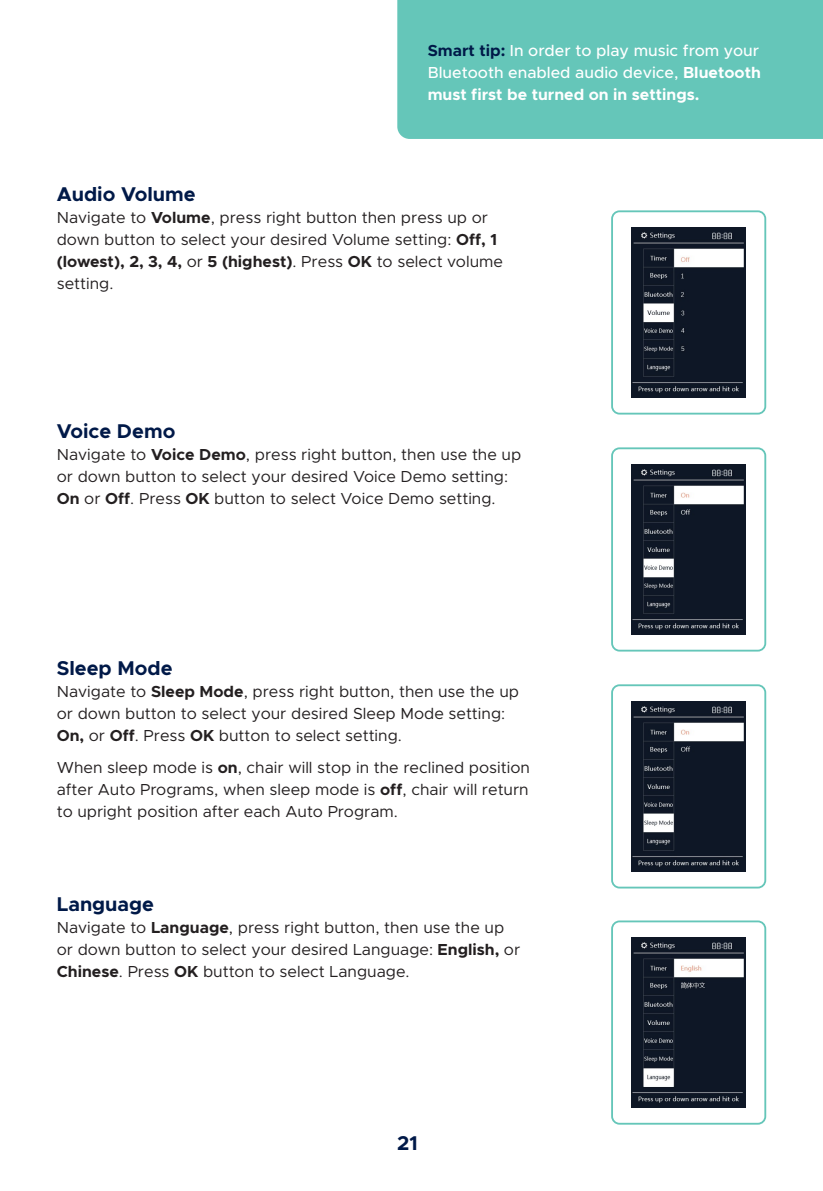
<style>
.page{position:relative;width:823px;height:1191px;background:#fff}
.page>*{position:absolute;margin:0;border:0;box-sizing:border-box;transform-origin:0 0}
.t1{font:700 20px "Metropolis";color:#001948}
.Paragraph_body_text{font:16px/22px "Metropolis";color:#231f20}
.Paragraph_body_text-2{font:500 16px/22px "Metropolis";color:#fff;text-align:justify}
.s1{font-weight:700;color:#001948}
.s2{font-weight:700}
</style>
<div class="page">
<div style="left:397px;top:0;width:425px;height:139px;background:#65c6b9"></div>
<svg style="left:611px;top:920px;width:154px;height:204px"></svg>
<svg style="left:611px;top:684px;width:154px;height:204px"></svg>
<svg style="left:611px;top:447px;width:154px;height:204px"></svg>
<svg style="left:611px;top:210px;width:154px;height:204px"></svg>
<p class="Paragraph_body_text-2" style="left:427px;top:40px;width:334px"><span class="s1">Smart tip:</span> In order to play music from your Bluetooth enabled audio device, <span class="s2">Bluetooth must first be turned on in settings.</span></p>
<p class="t1" style="left:57px;top:181px;width:140px">Audio Volume</p>
<p class="Paragraph_body_text" style="left:57px;top:207px;width:447px">Navigate to <span class="s2">Volume</span>, press right button then press up or down button to select your desired Volume setting: <span class="s2">Off, 1 (lowest), 2, 3, 4,</span> or <span class="s2">5 (highest)</span>. Press <span class="s2">OK</span> to select volume setting.</p>
<p class="t1" style="left:57px;top:418px;width:120px">Voice Demo</p>
<p class="Paragraph_body_text" style="left:57px;top:443px;width:465px">Navigate to <span class="s2">Voice Demo</span>, press right button, then use the up or down button to select your desired Voice Demo setting:<br><span class="s2">On</span> or <span class="s2">Off</span>. Press <span class="s2">OK</span> button to select Voice Demo setting.</p>
<p class="t1" style="left:57px;top:655px;width:117px">Sleep Mode</p>
<p class="Paragraph_body_text" style="left:57px;top:680px;width:463px">Navigate to <span class="s2">Sleep Mode</span>, press right button, then use the up or down button to select your desired Sleep Mode setting:<br><span class="s2">On,</span> or <span class="s2">Off</span>. Press <span class="s2">OK</span> button to select setting.</p>
<p class="Paragraph_body_text" style="left:57px;top:756px;width:474px;text-align:justify">When sleep mode is <span class="s2">on</span>, chair will stop in the reclined position after Auto Programs, when sleep mode is <span class="s2">off</span>, chair will return to upright position after each Auto Program.</p>
<p class="t1" style="left:57px;top:891px;width:99px">Language</p>
<p class="Paragraph_body_text" style="left:57px;top:916px;width:464px">Navigate to <span class="s2">Language</span>, press right button, then use the up or down button to select your desired Language: <span class="s2">English,</span> or<br><span class="s2">Chinese</span>. Press <span class="s2">OK</span> button to select Language.</p>
<p class="t1" style="left:397px;top:1130px;width:22px">21</p>
</div>
